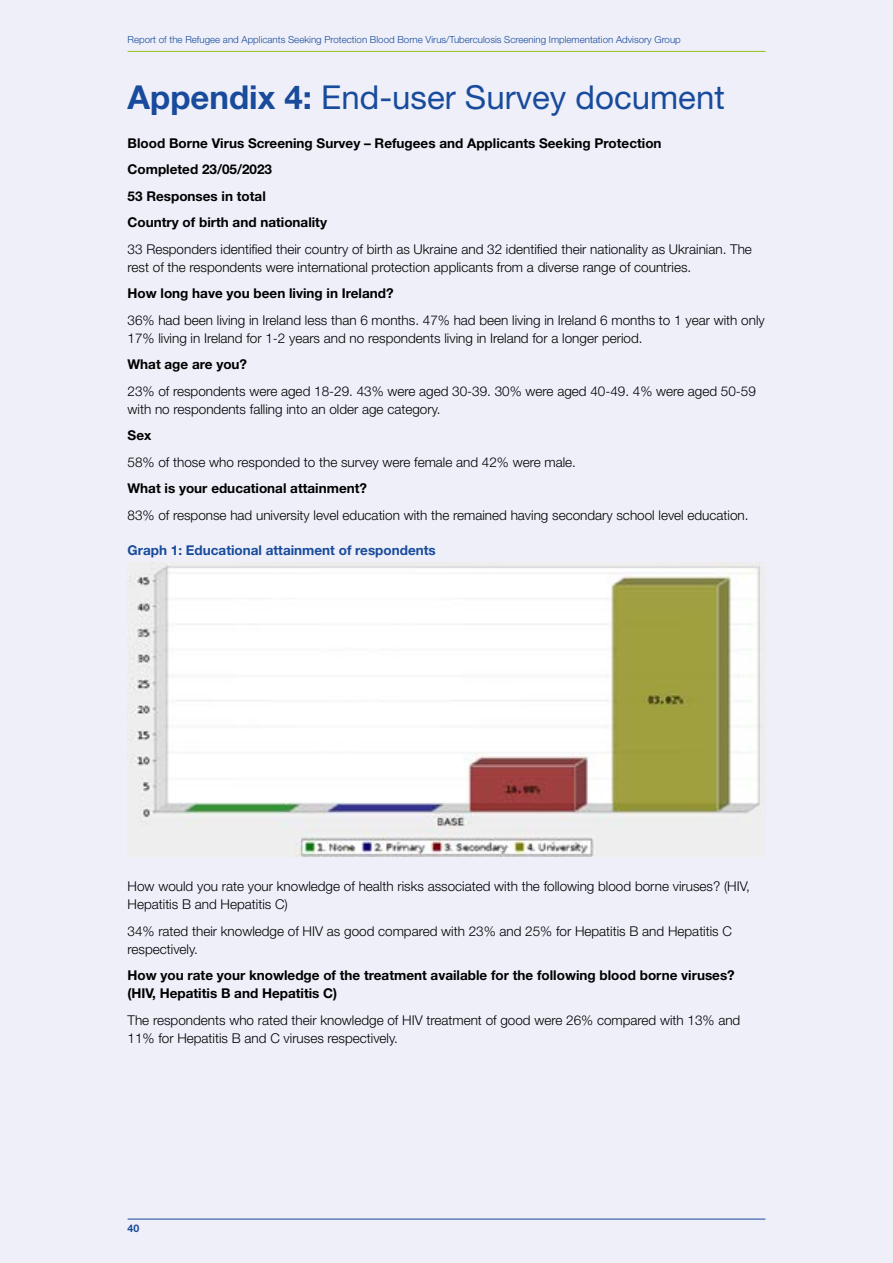
<style>
.page{position:relative;width:893px;height:1263px;background:#eeeff9}
.page>*{position:absolute;margin:0;border:0;box-sizing:border-box;transform-origin:0 0}
.t1{font:33px "Helvetica Neue LT Std";color:#184b9b}
.t2{font:300 13.5px/18px "Helvetica Neue LT Std";color:#000}
.t3{font:700 13.5px/26.5px "Helvetica Neue LT Std";color:#000}
.t4{font:700 13.5px "Helvetica Neue LT Std";color:#184b9b}
.t5{font:700 10.5px "Helvetica Neue LT Std";color:#184b9b}
.t6{font:300 9.75px "Helvetica Neue LT Std";color:#184b9b}
.s1{font-weight:700}
</style>
<div class="page">
<hr style="left:128px;top:51px;width:637px;height:1px;background:#95c11f">
<hr style="left:128px;top:1219px;width:637px;height:1px;background:#184b9b">
<img style="left:128px;top:562px;width:637px;height:295px">
<p class="t6" style="left:128px;top:33px;width:555px">Report of the Refugee and Applicants Seeking Protection Blood Borne Virus/Tuberculosis Screening Implementation Advisory Group</p>
<h1 class="t1" style="left:128px;top:77px;width:599px"><span class="s1">Appendix 4:</span> End-user Survey document</h1>
<p class="t3" style="left:128px;top:129px;width:536px">Blood Borne Virus Screening Survey – Refugees and Applicants Seeking Protection Completed 23/05/2023<br>53 Responses in total<br>Country of birth and nationality</p>
<p class="t2" style="left:128px;top:240px;width:626px">33 Responders identified their country of birth as Ukraine and 32 identified their nationality as Ukrainian. The rest of the respondents were international protection applicants from a diverse range of countries.</p>
<p class="t3" style="left:128px;top:280px;width:267px">How long have you been living in Ireland?</p>
<p class="t2" style="left:128px;top:311px;width:639px">36% had been living in Ireland less than 6 months. 47% had been living in Ireland 6 months to 1 year with only<br>17% living in Ireland for 1-2 years and no respondents living in Ireland for a longer period.</p>
<p class="t3" style="left:128px;top:351px;width:121px">What age are you?</p>
<p class="t2" style="left:128px;top:382px;width:630px">23% of respondents were aged 18-29. 43% were aged 30-39. 30% were aged 40-49. 4% were aged 50-59 with no respondents falling into an older age category.</p>
<p class="t3" style="left:128px;top:422px;width:25px">Sex</p>
<p class="t2" style="left:128px;top:453px;width:450px">58% of those who responded to the survey were female and 42% were male.</p>
<p class="t3" style="left:128px;top:475px;width:241px">What is your educational attainment?</p>
<p class="t2" style="left:128px;top:506px;width:622px">83% of response had university level education with the remained having secondary school level education.</p>
<p class="t4" style="left:128px;top:542px;width:310px">Graph 1: Educational attainment of respondents</p>
<p class="t2" style="left:128px;top:877px;width:624px">How would you rate your knowledge of health risks associated with the following blood borne viruses? (HIV,<br>Hepatitis B and Hepatitis C)</p>
<p class="t2" style="left:128px;top:922px;width:606px">34% rated their knowledge of HIV as good compared with 23% and 25% for Hepatitis B and Hepatitis C respectively.</p>
<p class="t3" style="left:128px;top:966px;width:609px;line-height:18px">How you rate your knowledge of the treatment available for the following blood borne viruses? (HIV, Hepatitis B and Hepatitis C)</p>
<p class="t2" style="left:128px;top:1011px;width:614px">The respondents who rated their knowledge of HIV treatment of good were 26% compared with 13% and<br>11% for Hepatitis B and C viruses respectively.</p>
<p class="t5" style="left:128px;top:1222px;width:13px">40</p>
</div>
